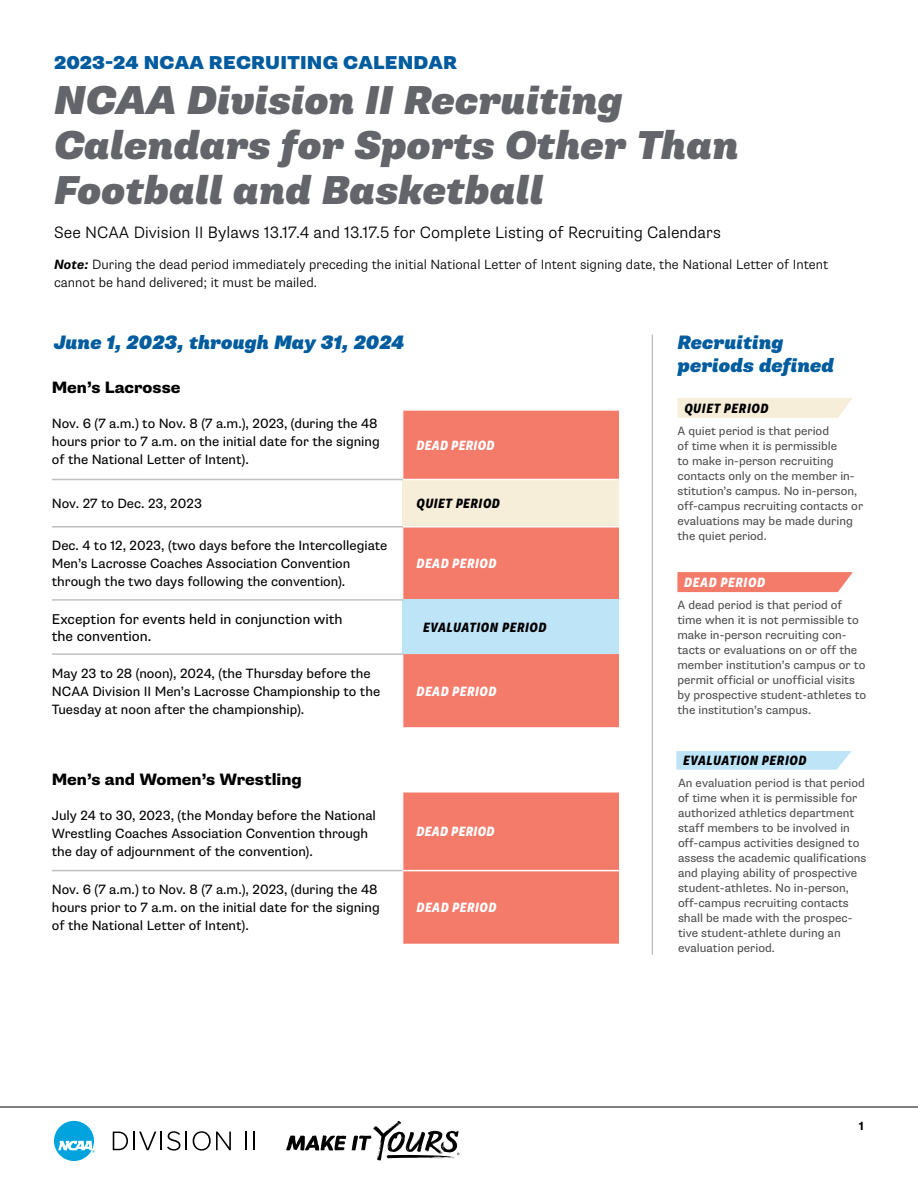
<style>
.page{position:relative;width:918px;height:1188px;background:#fff}
.page>*{position:absolute;margin:0;border:0;box-sizing:border-box;transform-origin:0 0}
.t1{font:italic 900 40.5px/45px "Supria Sans";letter-spacing:-.005em;color:#63656a}
.t2{font:italic 900 19.5px/22.5px "Supria Sans";color:#005c9e}
.t3{font:900 18.75px "Supria Sans";letter-spacing:.015em;color:#005c9e}
.t4{font:300 16.5px "Supria Sans";letter-spacing:.005em;color:#000}
.t5{font:800 16.5px "Supria Sans";color:#000}
.t6{font:14.25px/16.5px "Supria Sans";color:#000}
.t7{font:13.5px/18px "Supria Sans";color:#000}
.t8{font:300 13.5px/18px "Supria Sans";letter-spacing:.005em;color:#000}
.t9{font:italic 800 condensed 13.5px "Supria Sans";letter-spacing:.03em;color:#fff}
.t10{font:italic 800 condensed 13.5px "Supria Sans";letter-spacing:.035em;color:#000}
.t11{font:12px/15px "Supria Sans";color:#4d4d4f}
.t12{font:700 12px "Supria Sans";color:#000}
.s1{font-weight:700;font-style:italic}
</style>
<div class="page">
<hr style="left:0;top:1107px;width:918px;height:1px;background:#000">
<svg style="left:286px;top:1135px;width:60px;height:16px"></svg>
<svg style="left:352px;top:1121px;width:108px;height:40px"></svg>
<svg style="left:113px;top:1131px;width:67px;height:20px"></svg>
<svg style="left:186px;top:1132px;width:1px;height:18px"></svg>
<svg style="left:193px;top:1131px;width:38px;height:20px"></svg>
<svg style="left:246px;top:1132px;width:1px;height:18px"></svg>
<svg style="left:253px;top:1132px;width:2px;height:18px"></svg>
<svg style="left:54px;top:1121px;width:41px;height:40px"></svg>
<div style="left:403px;top:793px;width:216px;height:151px;background:#f47b6a"></div>
<hr style="left:403px;top:870px;width:225px;height:1px;background:#fff">
<hr style="left:52px;top:870px;width:350px;height:1px;background:#bfc1c1">
<div style="left:403px;top:411px;width:216px;height:316px;background:#f47b6a"></div>
<div style="left:403px;top:480px;width:232px;height:47px;background:#f6eed9"></div>
<div style="left:403px;top:600px;width:232px;height:54px;background:#bee4f8"></div>
<hr style="left:403px;top:526px;width:236px;height:2px;background:#fff">
<hr style="left:403px;top:479px;width:236px;height:1px;background:#fff">
<hr style="left:52px;top:479px;width:351px;height:1px;background:#bfc1c1">
<hr style="left:52px;top:526px;width:351px;height:2px;background:#bfc1c1">
<hr style="left:52px;top:599px;width:351px;height:2px;background:#bfc1c1">
<hr style="left:52px;top:653px;width:351px;height:2px;background:#bfc1c1">
<svg style="left:677px;top:572px;width:176px;height:20px"></svg>
<div style="left:678px;top:398px;width:175px;height:20px;background:#f6eed9"></div>
<hr style="left:652px;top:335px;width:1px;height:619px;background:#a9abac">
<div style="left:620px;top:394px;width:23px;height:550px;background:#fff"></div>
<svg style="left:676px;top:751px;width:176px;height:19px"></svg>
<h3 class="t3" style="left:54px;top:51px;width:405px">2023-24 NCAA RECRUITING CALENDAR</h3>
<h1 class="t1" style="left:54px;top:79px;width:686px">NCAA Division II Recruiting<br>Calendars for Sports Other Than<br>Football and Basketball</h1>
<h3 class="t4" style="left:54px;top:222px;width:668px">See NCAA Division II Bylaws 13.17.4 and 13.17.5 for Complete Listing of Recruiting Calendars</h3>
<p class="t8" style="left:54px;top:256px;width:776px"><span class="s1">Note:</span> During the dead period immediately preceding the initial National Letter of Intent signing date, the National Letter of Intent cannot be hand delivered; it must be mailed.</p>
<h2 class="t2" style="left:54px;top:332px;width:352px">June 1, 2023, through May 31, 2024</h2>
<h3 class="t5" style="left:52px;top:377px;width:130px">Men’s Lacrosse</h3>
<p class="t7" style="left:52px;top:414px;width:329px">Nov. 6 (7 a.m.) to Nov. 8 (7 a.m.), 2023, (during the 48 hours prior to 7 a.m. on the initial date for the signing of the National Letter of Intent).</p>
<p class="t9" style="left:416px;top:437px;width:80px">DEAD PERIOD</p>
<p class="t7" style="left:52px;top:495px;width:152px">Nov. 27 to Dec. 23, 2023</p>
<p class="t10" style="left:416px;top:495px;width:85px">QUIET PERIOD</p>
<p class="t7" style="left:52px;top:537px;width:337px">Dec. 4 to 12, 2023, (two days before the Intercollegiate<br>Men’s Lacrosse Coaches Association Convention through the two days following the convention).</p>
<p class="t9" style="left:416px;top:555px;width:82px">DEAD PERIOD</p>
<p class="t6" style="left:52px;top:611px;width:292px">Exception for events held in conjunction with the convention.</p>
<p class="t10" style="left:423px;top:619px;width:125px">EVALUATION PERIOD</p>
<p class="t7" style="left:52px;top:664px;width:330px">May 23 to 28 (noon), 2024, (the Thursday before the<br>NCAA Division II Men’s Lacrosse Championship to the<br>Tuesday at noon after the championship).</p>
<p class="t9" style="left:416px;top:683px;width:82px">DEAD PERIOD</p>
<h3 class="t5" style="left:52px;top:770px;width:252px">Men’s and Women’s Wrestling</h3>
<p class="t7" style="left:52px;top:807px;width:326px">July 24 to 30, 2023, (the Monday before the National<br>Wrestling Coaches Association Convention through the day of adjournment of the convention).</p>
<p class="t7" style="left:52px;top:881px;width:329px">Nov. 6 (7 a.m.) to Nov. 8 (7 a.m.), 2023, (during the 48 hours prior to 7 a.m. on the initial date for the signing of the National Letter of Intent).</p>
<p class="t9" style="left:416px;top:823px;width:80px">DEAD PERIOD</p>
<p class="t9" style="left:416px;top:899px;width:82px">DEAD PERIOD</p>
<h2 class="t2" style="left:677px;top:332px;width:158px">Recruiting periods defined</h2>
<p class="t10" style="left:684px;top:400px;width:86px">QUIET PERIOD</p>
<p class="t11" style="left:677px;top:423px;width:187px">A quiet period is that period<br>of time when it is permissible<br>to make in-person recruiting contacts only on the member in&shy;stitution’s campus. No in-person, off-campus recruiting contacts or evaluations may be made during the quiet period.</p>
<p class="t9" style="left:684px;top:574px;width:82px">DEAD PERIOD</p>
<p class="t11" style="left:677px;top:598px;width:190px">A dead period is that period of time when it is not permissible to make in-person recruiting con&shy;tacts or evaluations on or off the member institution’s campus or to permit official or unofficial visits by prospective student-athletes to the institution’s campus.</p>
<p class="t10" style="left:683px;top:752px;width:125px">EVALUATION PERIOD</p>
<p class="t11" style="left:678px;top:775px;width:190px">An evaluation period is that period of time when it is permissible for authorized athletics department staff members to be involved in off-campus activities designed to assess the academic qualifications and playing ability of prospective student-athletes. No in-person, off-campus recruiting contacts shall be made with the prospec&shy;tive student-athlete during an evaluation period.</p>
<p class="t12" style="left:859px;top:1118px;width:6px">1</p>
</div>
